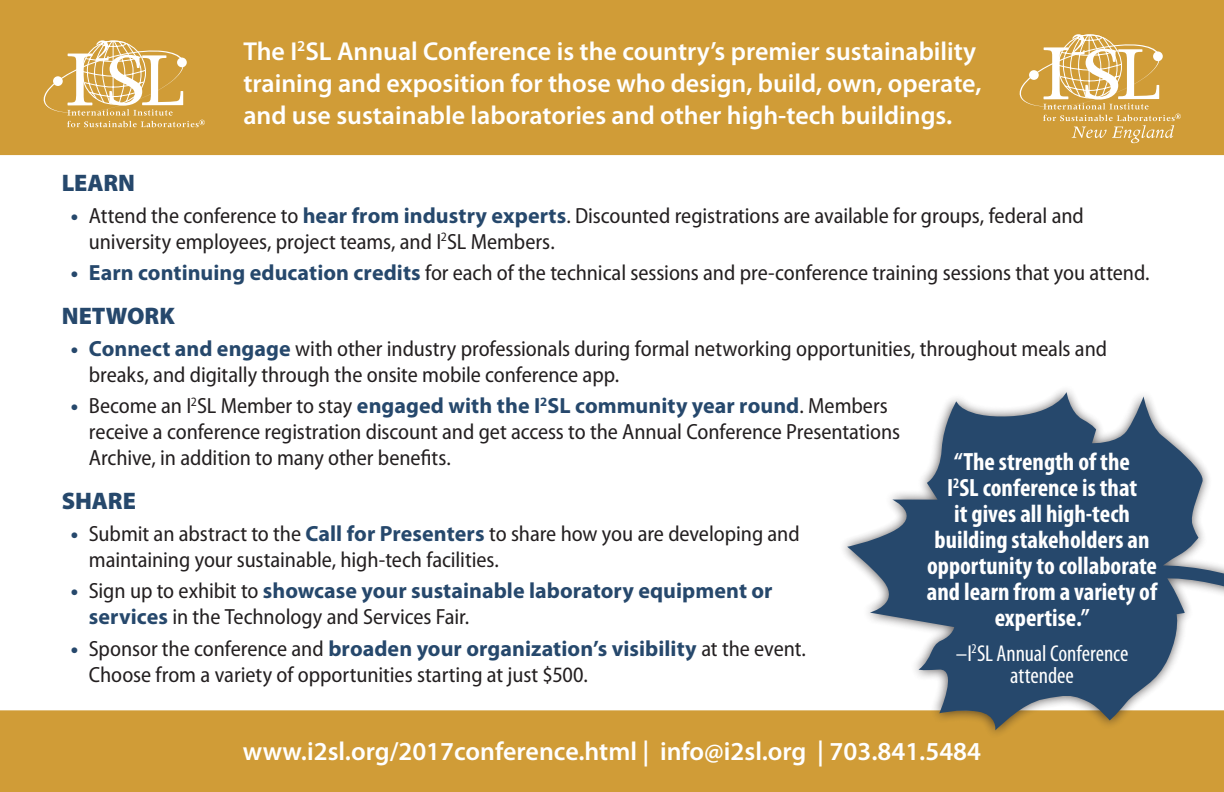
<style>
.page{position:relative;width:1224px;height:792px;background:#fff}
.page>*{position:absolute;margin:0;border:0;box-sizing:border-box;transform-origin:0 0}
.t1{font:600 26px/32px "Myriad Pro";color:#fff}
.t2{font:700 condensed 25px/26px "Myriad Pro";color:#fff;text-align:center}
.t3{font:900 24px "Myriad Pro";letter-spacing:-.005em;color:#26486c}
.t4{font:condensed 23px/22px "Myriad Pro";letter-spacing:-.005em;color:#fff;text-align:center}
.t5{font:semi-condensed 22px/26px "Myriad Pro";letter-spacing:-.005em;color:#231f20}
.t6{font:700 22px/26px "Myriad Pro";color:#26486c}
.s1{font-weight:700;font-stretch:normal;color:#26486c}
.s2{font-weight:400;font-stretch:semi-condensed;color:#231f20}
</style>
<div class="page">
<div style="left:0;top:0;width:1224px;height:155px;background:#d09c37"></div>
<div style="left:0;top:710px;width:803px;height:82px;background:#d09c37"></div>
<svg style="left:44px;top:40px;width:161px;height:87px;background:#dab162"></svg>
<div style="left:177px;top:58px;width:10px;height:9px;background:#fff;border-radius:50%"></div>
<div style="left:53px;top:76px;width:10px;height:10px;background:#fff;border-radius:50%"></div>
<svg style="left:803px;top:390px;width:421px;height:402px;fill:#d09c37"></svg>
<svg style="left:847px;top:392px;width:377px;height:338px;fill:#26486c"></svg>
<svg style="left:1020px;top:34px;width:161px;height:109px;background:#d8af5d"></svg>
<div style="left:1153px;top:51px;width:10px;height:10px;background:#fff;border-radius:50%"></div>
<div style="left:1029px;top:70px;width:10px;height:10px;background:#fff;border-radius:50%"></div>
<p class="t1" style="left:243px;top:35px;width:740px">The I<sup>2</sup>SL Annual Conference is the country’s premier sustainability training and exposition for those who design, build, own, operate, and use sustainable laboratories and other high-tech buildings.</p>
<p class="t3" style="left:62px;top:169px;width:75px">LEARN</p>
<p class="t5" style="left:89px;top:203px;width:996px;text-indent:-18px"><span class="s1">•</span> Attend the conference to <span class="s1">hear from industry experts</span>. Discounted registrations are available for groups, federal and university employees, project teams, and I<sup>2</sup>SL Members.</p>
<p class="t5" style="left:71px;top:260px;width:1080px"><span class="s1">• Earn continuing education credits</span> for each of the technical sessions and pre-conference training sessions that you attend.</p>
<p class="t3" style="left:62px;top:302px;width:114px">NETWORK</p>
<p class="t5" style="left:89px;top:336px;width:1020px;text-indent:-18px"><span class="s1">• Connect and engage</span> with other industry professionals during formal networking opportunities, throughout meals and breaks, and digitally through the onsite mobile conference app.</p>
<p class="t5" style="left:89px;top:394px;width:813px;text-indent:-18px"><span class="s1">•</span> Become an I<sup>2</sup>SL Member to stay <span class="s1">engaged with the I</span><sup>2</sup><span class="s1">SL community year round</span>. Members receive a conference registration discount and get access to the Annual Conference Presentations<br>Archive, in addition to many other benefits.</p>
<p class="t3" style="left:62px;top:487px;width:76px">SHARE</p>
<p class="t5" style="left:89px;top:521px;width:712px;text-indent:-18px"><span class="s1">•</span> Submit an abstract to the <span class="s1">Call for Presenters</span> to share how you are developing and maintaining your sustainable, high-tech facilities.</p>
<p class="t6" style="left:89px;top:578px;width:685px;text-indent:-18px">• <span class="s2">Sign up to exhibit to</span> showcase your sustainable laboratory equipment or services <span class="s2">in the Technology and Services Fair.</span></p>
<p class="t5" style="left:89px;top:636px;width:718px;text-indent:-18px"><span class="s1">•</span> Sponsor the conference and <span class="s1">broaden your organization’s visibility</span> at the event.<br>Choose from a variety of opportunities starting at just $500.</p>
<p class="t2" style="left:927px;top:449px;width:232px">“The strength of the<br>I<sup>2</sup>SL conference is that<br>it gives all high-tech building stakeholders an opportunity to collaborate and learn from a variety of expertise.”</p>
<p class="t4" style="left:956px;top:643px;width:174px">–I<sup>2</sup>SL Annual Conference attendee</p>
<p class="t1" style="left:243px;top:736px;width:740px">www.i2sl.org/2017conference.html | info@i2sl.org | 703.841.5484</p>
</div>
